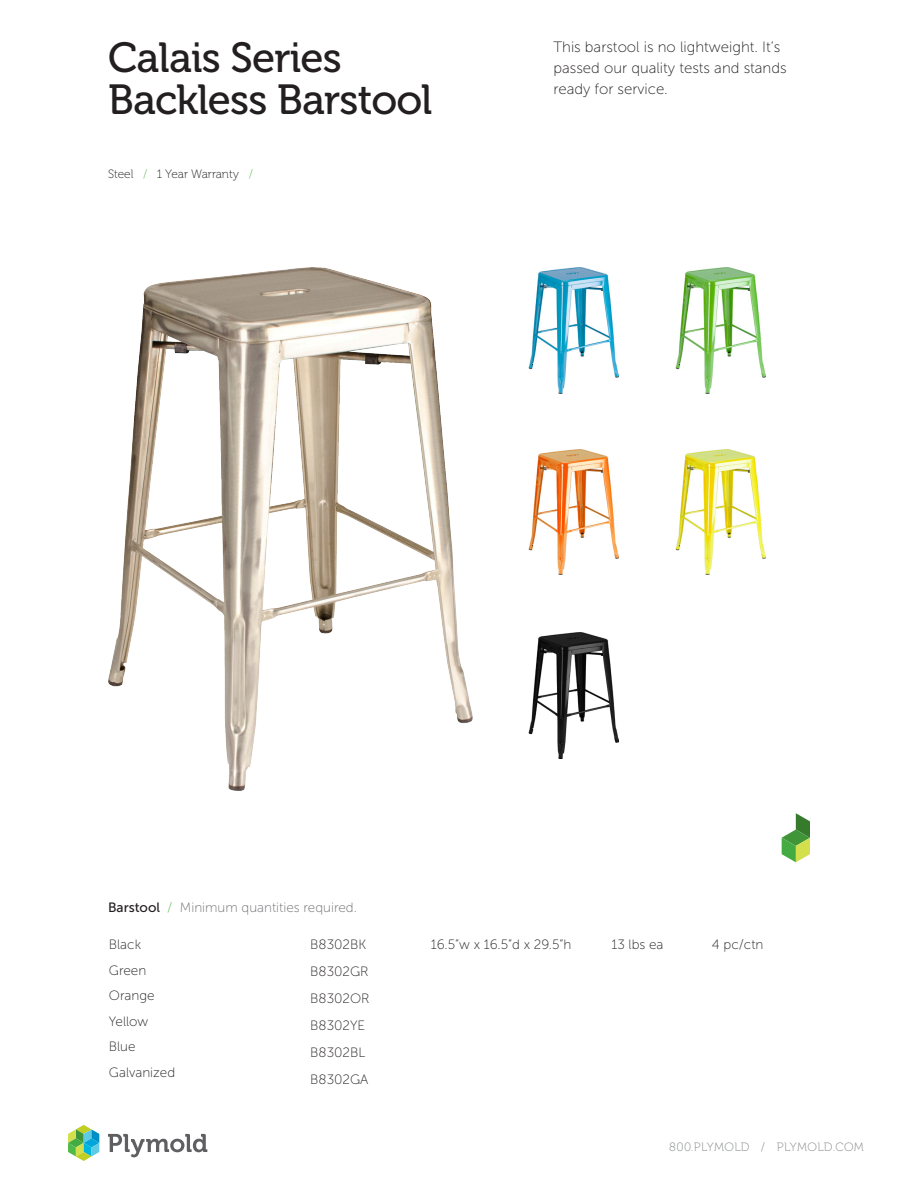
<style>
.page{position:relative;width:918px;height:1188px;background:#fff}
.page>*{position:absolute;margin:0;border:0;box-sizing:border-box;transform-origin:0 0}
.t1{font:42px/42px "Museo 500";letter-spacing:-.02em;color:#231f20}
.t2{font:15px/21px "Museo Sans 100";color:#231f20}
.t3{font:13.5px "Museo Sans 100";color:#231f20}
.t4{font:13.5px "Museo Sans 100";color:#6c6d70}
.t5{font:12px "Museo 100";letter-spacing:.035em;color:#808285}
.t6{font:12px "Museo 100";color:#231f20}
.s1{color:#51b948}
.s2{font-family:"Museo Sans 500";color:#231f20}
</style>
<div class="page">
<svg style="left:108px;top:1134px;width:99px;height:23px"></svg>
<svg style="left:68px;top:1125px;width:31px;height:36px"></svg>
<svg style="left:782px;top:813px;width:28px;height:49px"></svg>
<img style="left:108px;top:268px;width:365px;height:522px">
<img style="left:675px;top:268px;width:90px;height:125px">
<img style="left:675px;top:449px;width:90px;height:126px">
<img style="left:529px;top:268px;width:90px;height:125px">
<img style="left:529px;top:449px;width:90px;height:126px">
<img style="left:529px;top:632px;width:90px;height:126px">
<p class="t1" style="left:108px;top:37px;width:326px">Calais Series<br>Backless Barstool</p>
<p class="t6" style="left:108px;top:168px;width:146px">Steel <span class="s1">/</span> 1 Year Warranty <span class="s1">/</span></p>
<p class="t2" style="left:554px;top:36px;width:235px">This barstool is no lightweight. It’s passed our quality tests and stands ready for service.</p>
<p class="t4" style="left:108px;top:900px;width:250px"><span class="s2">Barstool</span> <span class="s1">/</span> Minimum quantities required.</p>
<p class="t3" style="left:109px;top:937px;width:34px">Black</p>
<p class="t3" style="left:109px;top:963px;width:39px">Green</p>
<p class="t3" style="left:109px;top:988px;width:47px">Orange</p>
<p class="t3" style="left:109px;top:1014px;width:41px">Yellow</p>
<p class="t3" style="left:109px;top:1039px;width:28px">Blue</p>
<p class="t3" style="left:109px;top:1065px;width:68px">Galvanized</p>
<p class="t3" style="left:310px;top:937px;width:58px">B8302BK</p>
<p class="t3" style="left:310px;top:964px;width:60px">B8302GR</p>
<p class="t3" style="left:310px;top:991px;width:61px">B8302OR</p>
<p class="t3" style="left:310px;top:1018px;width:57px">B8302YE</p>
<p class="t3" style="left:310px;top:1045px;width:57px">B8302BL</p>
<p class="t3" style="left:310px;top:1072px;width:60px">B8302GA</p>
<p class="t3" style="left:431px;top:937px;width:142px">16.5”w x 16.5”d x 29.5”h</p>
<p class="t3" style="left:611px;top:938px;width:54px">13 lbs ea</p>
<p class="t3" style="left:712px;top:938px;width:53px">4 pc/ctn</p>
<p class="t5" style="left:669px;top:1141px;width:196px">800.PLYMOLD / PLYMOLD.COM</p>
</div>
